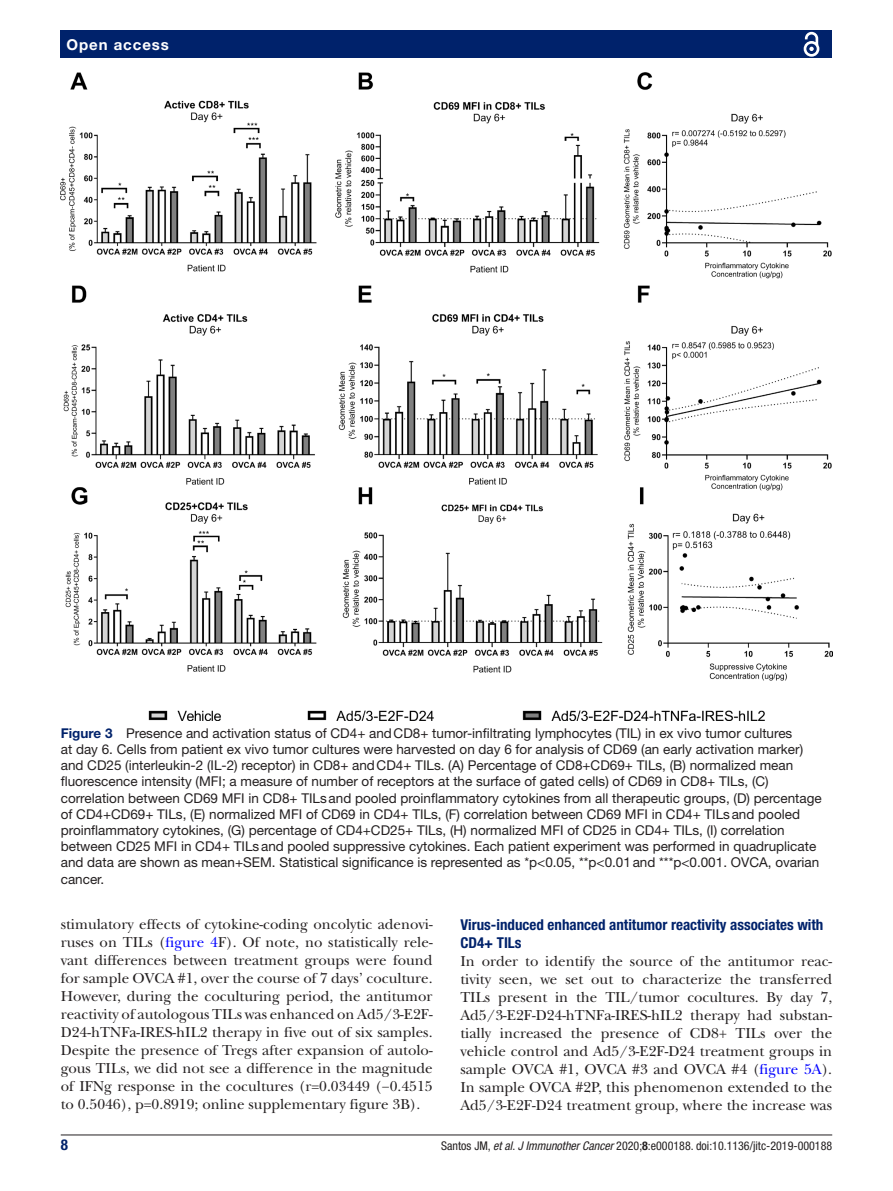
<style>
.page{position:relative;width:893px;height:1191px;background:#fff}
.page>*{position:absolute;margin:0;border:0;box-sizing:border-box;transform-origin:0 0}
.t1{font:15px/18px "New Baskerville";color:#231f20;text-align:justify}
.t2{font:700 condensed 15px/18px "Helvetica Neue LT Std";color:#00226b}
.t3{font:700 15px "Helvetica Neue LT Std";letter-spacing:.065em;color:#fff}
.t4{font:13.5px/16.2px "Helvetica Neue LT Std";color:#231f20}
.t5{font:condensed 12px "Helvetica Neue LT Std";color:#231f20}
.s1{font-weight:700;color:#00226b}
.s2{color:#00f}
.s3{font-style:italic}
.s4{font-weight:700}
</style>
<div class="page">
<hr style="left:61px;top:1134px;width:771px;height:1px;background:#231f20">
<div style="left:61px;top:31px;width:771px;height:27px;background:#00226b"></div>
<svg style="left:803px;top:31px;width:17px;height:26px"></svg>
<img style="left:61px;top:73px;width:771px;height:647px">
<p class="t3" style="left:66px;top:35px;width:104px">Open access</p>
<p class="t4" style="left:61px;top:724px;width:762px"><span class="s1">Figure 3</span> Presence and activation status of CD4+ andCD8+ tumor-infiltrating lymphocytes (TIL) in ex vivo tumor cultures<br>at day 6. Cells from patient ex vivo tumor cultures were harvested on day 6 for analysis of CD69 (an early activation marker) and CD25 (interleukin-2 (IL-2) receptor) in CD8+ andCD4+ TILs. (A) Percentage of CD8+CD69+ TILs, (B) normalized mean fluorescence intensity (MFI; a measure of number of receptors at the surface of gated cells) of CD69 in CD8+ TILs, (C) correlation between CD69 MFI in CD8+ TILsand pooled proinflammatory cytokines from all therapeutic groups, (D) percentage of CD4+CD69+ TILs, (E) normalized MFI of CD69 in CD4+ TILs, (F) correlation between CD69 MFI in CD4+ TILsand pooled proinflammatory cytokines, (G) percentage of CD4+CD25+ TILs, (H) normalized MFI of CD25 in CD4+ TILs, (I) correlation between CD25 MFI in CD4+ TILsand pooled suppressive cytokines. Each patient experiment was performed in quadruplicate and data are shown as mean+SEM. Statistical significance is represented as *p&lt;0.05, **p&lt;0.01and ***p&lt;0.001. OVCA, ovarian cancer.</p>
<p class="t1" style="left:61px;top:915px;width:373px">stimulatory effects of cytokine-coding oncolytic adenovi&shy;ruses on TILs (<span class="s2">figure 4</span>F). Of note, no statistically rele&shy;vant differences between treatment groups were found for sample OVCA #1, over the course of 7 days’ coculture.<br>However, during the coculturing period, the antitumor reactivity of autologous TILs was enhanced on Ad5/3-E2F-D24-hTNFa-IRES-hIL2 therapy in five out of six samples.<br>Despite the presence of Tregs after expansion of autolo&shy;gous TILs, we did not see a difference in the magnitude of IFNg response in the cocultures (r=0.03449 (−0.4515 to 0.5046), p=0.8919; online supplementary figure 3B).</p>
<p class="t2" style="left:460px;top:915px;width:365px">Virus-induced enhanced antitumor reactivity associates with<br>CD4+ TILs</p>
<p class="t1" style="left:460px;top:952px;width:373px">In order to identify the source of the antitumor reac&shy;tivity seen, we set out to characterize the transferred TILs present in the TIL/tumor cocultures. By day 7, Ad5/3-E2F-D24-hTNFa-IRES-hIL2 therapy had substan&shy;tially increased the presence of CD8+ TILs over the vehicle control and Ad5/3-E2F-D24 treatment groups in sample OVCA #1, OVCA #3 and OVCA #4 (<span class="s2">figure 5A</span>).<br>In sample OVCA #2P, this phenomenon extended to the Ad5/3-E2F-D24 treatment group, where the increase was</p>
<p class="t2" style="left:61px;top:1135px;width:9px">8</p>
<p class="t5" style="left:441px;top:1138px;width:392px">Santos JM, <span class="s3">et al</span>. <span class="s3">J Immunother Cancer</span> 2020;<span class="s4">8</span>:e000188. doi:10.1136/jitc-2019-000188</p>
</div>
